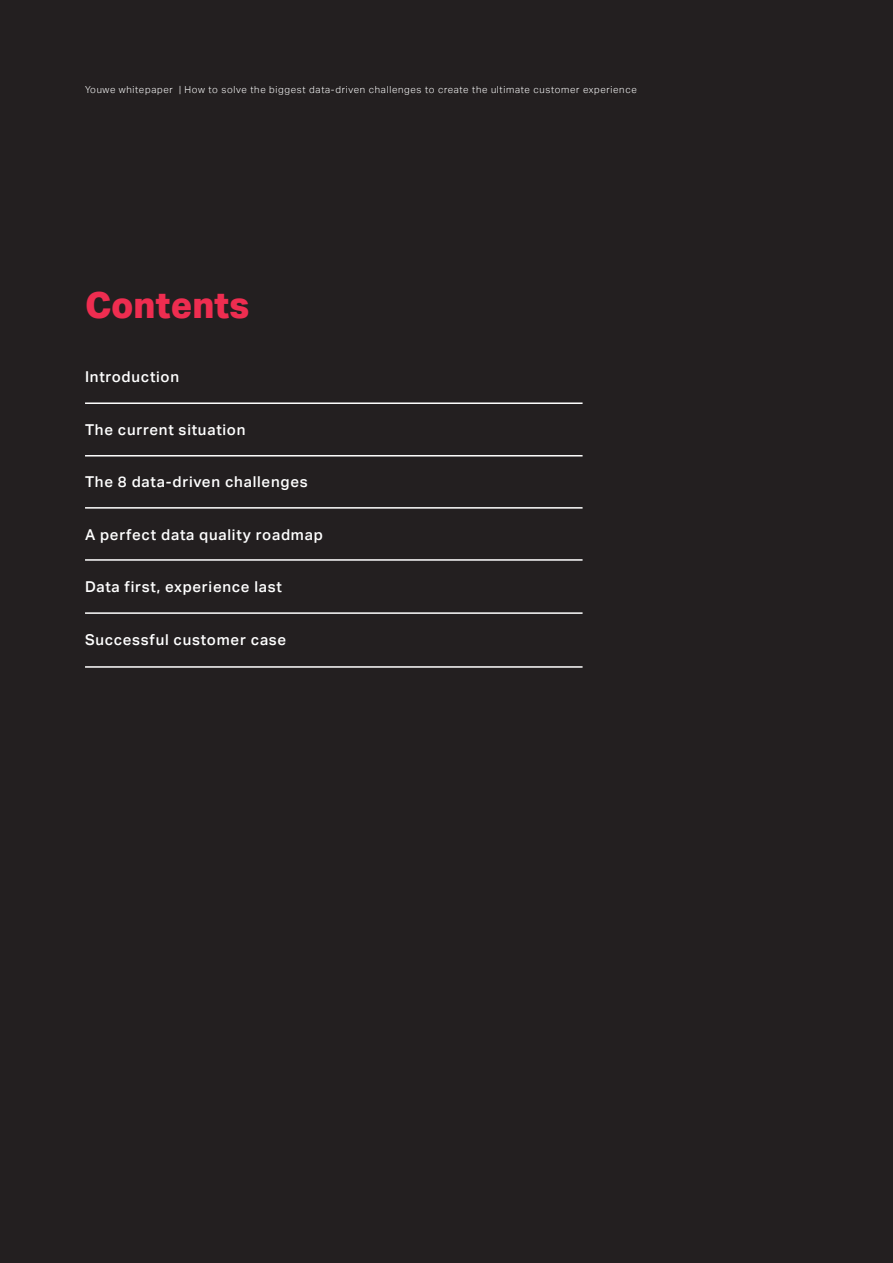
<style>
.page{position:relative;width:893px;height:1263px;background:#231f20}
.page>*{position:absolute;margin:0;border:0;box-sizing:border-box;transform-origin:0 0}
.t1{font:800 36px "Aktiv Grotesk";color:#ee2d50}
.PLAT__LIGHT{font:500 15px "Aktiv Grotesk";letter-spacing:.05em;color:#fff}
.PLAT__LIGHT-2{font:300 9.6px "Aktiv Grotesk";letter-spacing:.07em;color:#fff}
</style>
<div class="page">
<hr style="left:85px;top:402px;width:498px;height:2px;background:#fff">
<hr style="left:85px;top:455px;width:498px;height:1px;background:#fff">
<hr style="left:85px;top:507px;width:498px;height:2px;background:#fff">
<hr style="left:85px;top:559px;width:498px;height:2px;background:#fff">
<hr style="left:85px;top:612px;width:498px;height:2px;background:#fff">
<hr style="left:85px;top:666px;width:498px;height:2px;background:#fff">
<p class="PLAT__LIGHT-2" style="left:85px;top:85px;width:553px">Youwe whitepaper | How to solve the biggest data-driven challenges to create the ultimate customer experience</p>
<p class="t1" style="left:85px;top:285px;width:166px">Contents</p>
<p class="PLAT__LIGHT" style="left:85px;top:368px;width:96px">Introduction</p>
<p class="PLAT__LIGHT" style="left:85px;top:421px;width:162px">The current situation</p>
<p class="PLAT__LIGHT" style="left:85px;top:473px;width:224px">The 8 data-driven challenges</p>
<p class="PLAT__LIGHT" style="left:85px;top:526px;width:239px">A perfect data quality roadmap</p>
<p class="PLAT__LIGHT" style="left:85px;top:578px;width:198px">Data first, experience last</p>
<p class="PLAT__LIGHT" style="left:85px;top:631px;width:203px">Successful customer case</p>
</div>
